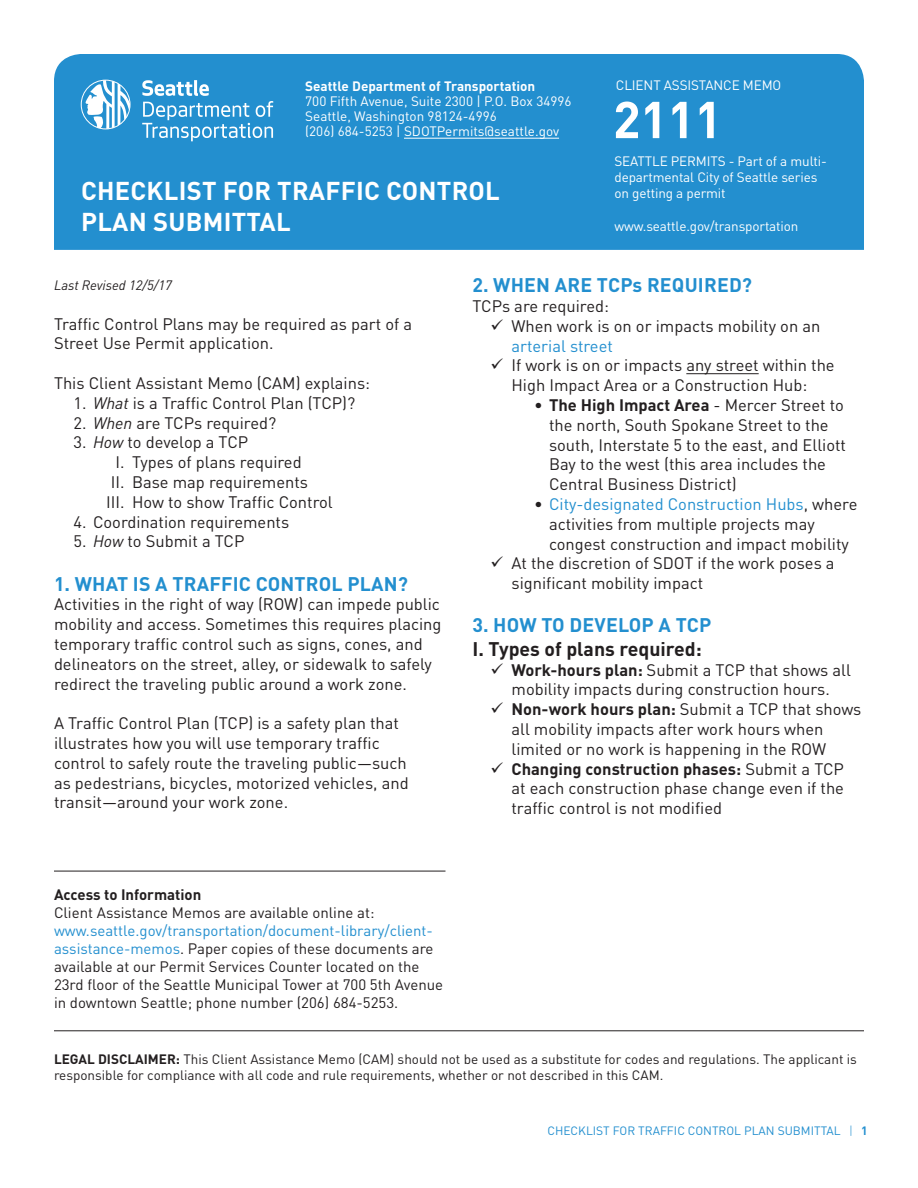
<style>
.page{position:relative;width:918px;height:1188px;background:#fff}
.page>*{position:absolute;margin:0;border:0;box-sizing:border-box;transform-origin:0 0}
.t1{font:700 51px "DIN Pro";color:#fff}
.t2{font:700 25.5px/30.6px "DIN Pro";letter-spacing:.01em;color:#fff}
.S1{font:700 19.5px "DIN Pro";letter-spacing:.01em;color:#238fcf}
.S2{font:700 19.5px "DIN Pro";color:#231f20}
.NL{font:16.5px/19.8px "DIN Pro";color:#231f20}
.t3{font:15px/18px "DIN Pro";color:#231f20}
.t4{font:700 15px "DIN Pro";color:#231f20}
.t5{font:13.5px/16.2px "DIN Pro";letter-spacing:-.01em;color:#fff}
.t6{font:13.5px/16.2px "DIN Pro";color:#231f20}
.t7{font:700 13.5px "DIN Pro";color:#fff}
.t8{font:italic 13.5px "DIN Pro";color:#231f20}
.t9{font:12px "DIN Pro";color:#238fcf}
.s1{font-style:italic}
.s2{color:#238fcf}
.s3{font-weight:700}
.s4{font-weight:300}
</style>
<div class="page">
<div style="left:54px;top:54px;width:810px;height:196px;background:#238fcf"></div>
<hr style="left:404px;top:138px;width:155px;height:1px;background:#fff">
<hr style="left:54px;top:1030px;width:810px;height:1px;background:#231f20">
<hr style="left:54px;top:871px;width:392px;height:1px;background:#231f20">
<svg style="left:142px;top:80px;width:131px;height:61px;background:#50a5d8"></svg>
<svg style="left:86px;top:80px;width:44px;height:49px"></svg>
<hr style="left:686px;top:373px;width:73px;height:1px;background:#231f20">
<p class="t7" style="left:305px;top:75px;width:231px">Seattle Department of Transportation</p>
<p class="t5" style="left:305px;top:92px;width:268px">700 Fifth Avenue, Suite 2300 | P.O. Box 34996</p>
<p class="t5" style="left:305px;top:107px;width:193px">Seattle, Washington 98124-4996</p>
<p class="t5" style="left:305px;top:122px;width:255px">(206) 684-5253 | SDOTPermits@seattle.gov</p>
<p class="t2" style="left:81px;top:173px;width:420px">CHECKLIST FOR TRAFFIC CONTROL<br>PLAN SUBMITTAL</p>
<p class="t5" style="left:616px;top:76px;width:167px">CLIENT ASSISTANCE MEMO</p>
<p class="t1" style="left:613px;top:77px;width:111px">2111</p>
<p class="t5" style="left:615px;top:152px;width:214px">SEATTLE PERMITS - Part of a multi&shy;departmental City of Seattle series on getting a permit</p>
<p class="t5" style="left:615px;top:216px;width:185px">www.seattle.gov/transportation</p>
<p class="t8" style="left:54px;top:275px;width:119px">Last Revised 12/5/17</p>
<p class="NL" style="left:54px;top:312px;width:360px">Traffic Control Plans may be required as part of a<br>Street Use Permit application.</p>
<p class="NL" style="left:54px;top:371px;width:318px">This Client Assistant Memo (CAM) explains:</p>
<p class="NL" style="left:74px;top:391px;width:283px">1. <span class="s1">What</span> is a Traffic Control Plan (TCP)?</p>
<p class="NL" style="left:74px;top:411px;width:204px">2. <span class="s1">When</span> are TCPs required?</p>
<p class="NL" style="left:74px;top:431px;width:176px">3. <span class="s1">How</span> to develop a TCP</p>
<p class="NL" style="left:115px;top:451px;width:188px">I. Types of plans required</p>
<p class="NL" style="left:111px;top:470px;width:199px">II. Base map requirements</p>
<p class="NL" style="left:106px;top:490px;width:228px">III. How to show Traffic Control</p>
<p class="NL" style="left:74px;top:510px;width:217px">4. Coordination requirements</p>
<p class="NL" style="left:74px;top:530px;width:172px">5. <span class="s1">How</span> to Submit a TCP</p>
<p class="S1" style="left:54px;top:567px;width:356px">1. WHAT IS A TRAFFIC CONTROL PLAN?</p>
<p class="NL" style="left:54px;top:593px;width:389px">Activities in the right of way (ROW) can impede public mobility and access. Sometimes this requires placing temporary traffic control such as signs, cones, and delineators on the street, alley, or sidewalk to safely redirect the traveling public around a work zone.</p>
<p class="NL" style="left:54px;top:712px;width:356px">A Traffic Control Plan (TCP) is a safety plan that illustrates how you will use temporary traffic control to safely route the traveling public—such as pedestrians, bicycles, motorized vehicles, and transit—around your work zone.</p>
<p class="t4" style="left:54px;top:882px;width:149px">Access to Information</p>
<p class="t3" style="left:54px;top:902px;width:391px">Client Assistance Memos are available online at: <span class="s2">www.seattle.gov/transportation/document-library/client&shy;assistance-memos</span>. Paper copies of these documents are available at our Permit Services Counter located on the 23rd floor of the Seattle Municipal Tower at 700 5th Avenue in downtown Seattle; phone number (206) 684-5253.</p>
<p class="S1" style="left:472px;top:269px;width:281px">2. WHEN ARE TCPs REQUIRED?</p>
<p class="NL" style="left:472px;top:295px;width:138px">TCPs are required:</p>
<p class="NL" style="left:512px;top:314px;width:310px;text-indent:-21px">✓ When work is on or impacts mobility on an <span class="s2">arterial street</span></p>
<p class="NL" style="left:490px;top:354px;width:346px;text-align:center">✓ If work is on or impacts any street within the<br>High Impact Area or a Construction Hub:</p>
<p class="NL" style="left:549px;top:394px;width:299px;text-indent:-15px">• <span class="s3">The High Impact Area</span> - Mercer Street to the north, South Spokane Street to the south, Interstate 5 to the east, and Elliott Bay to the west (this area includes the Central Business District)</p>
<p class="NL" style="left:549px;top:493px;width:310px;text-indent:-15px">• <span class="s2">City-designated Construction Hubs</span>, where activities from multiple projects may congest construction and impact mobility</p>
<p class="NL" style="left:512px;top:552px;width:325px;text-indent:-21px">✓ At the discretion of SDOT if the work poses a significant mobility impact</p>
<p class="S1" style="left:472px;top:609px;width:240px">3. HOW TO DEVELOP A TCP</p>
<p class="S2" style="left:472px;top:633px;width:231px">I. Types of plans required:</p>
<p class="NL" style="left:490px;top:658px;width:362px;text-align:center">✓ <span class="s3">Work-hours plan:</span> Submit a TCP that shows all mobility impacts during construction hours.</p>
<p class="NL" style="left:512px;top:698px;width:351px;text-indent:-21px">✓ <span class="s3">Non-work hours plan:</span> Submit a TCP that shows all mobility impacts after work hours when limited or no work is happening in the ROW</p>
<p class="NL" style="left:512px;top:757px;width:334px;text-align:justify;text-indent:-21px">✓ <span class="s3">Changing construction phases:</span> Submit a TCP at each construction phase change even if the traffic control is not modified</p>
<p class="t6" style="left:54px;top:1050px;width:804px"><span class="s3">LEGAL DISCLAIMER:</span> This Client Assistance Memo (CAM) should not be used as a substitute for codes and regulations. The applicant is responsible for compliance with all code and rule requirements, whether or not described in this CAM.</p>
<p class="t9" style="left:547px;top:1122px;width:322px">CHECKLIST FOR TRAFFIC CONTROL PLAN SUBMITTAL <span class="s4">|</span> <span class="s3">1</span></p>
</div>
